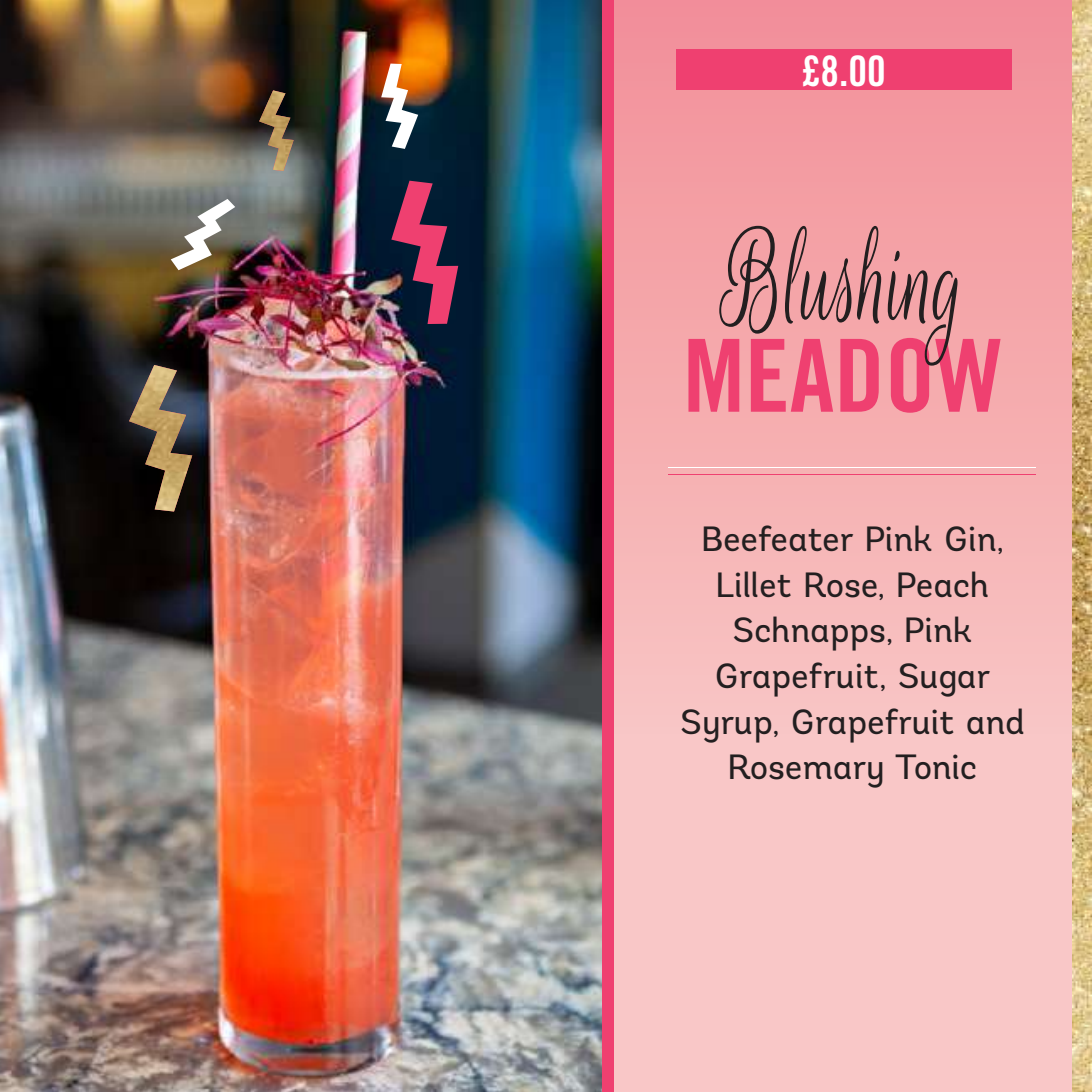
<style>
.page{position:relative;width:1092px;height:1092px;background:#fff}
.page>*{position:absolute;margin:0;border:0;box-sizing:border-box;transform-origin:0 0}
.t1{font:143.85px "Rouge Script";color:#231f20;scale:.63 1}
.t2{font:100.8px "Trade Gothic Bold Cond Twenty";color:#ef4070}
.t3{font:42px "Trade Gothic Bold Cond Twenty";color:#fff}
.t4{font:35px/45.5px "Andes";letter-spacing:-.005em;color:#231f20;text-align:center}
</style>
<div class="page">
<div style="left:613px;top:751px;width:458px;height:340px;background:#f9c7c7"></div>
<div style="left:0;top:0;width:1091px;height:751px;background:linear-gradient(to bottom,#f28e98,#f8c6c4)"></div>
<hr style="left:668px;top:466px;width:367px;height:1px;background:#fff">
<hr style="left:668px;top:473px;width:367px;height:1px;background:#ef4070">
<img style="left:1071px;top:0;width:20px;height:1091px">
<div style="left:676px;top:49px;width:335px;height:41px;background:#ef4070"></div>
<div style="left:601px;top:0;width:12px;height:1091px;background:#ef4070"></div>
<img style="left:0;top:0;width:601px;height:1091px">
<svg style="left:391px;top:181px;width:67px;height:143px;background:#672c4c"></svg>
<img style="left:129px;top:365px;width:63px;height:146px">
<svg style="left:381px;top:64px;width:37px;height:85px"></svg>
<svg style="left:171px;top:199px;width:64px;height:71px"></svg>
<img style="left:259px;top:90px;width:34px;height:81px">
<p class="t3" style="left:801px;top:45px;width:85px">£8.00</p>
<h1 class="t1" style="left:721px;top:199px;width:387px">Blushing</h1>
<h2 class="t2" style="left:683px;top:314px;width:321px">MEADOW</h2>
<p class="t4" style="left:679px;top:516px;width:347px">Beefeater Pink Gin,<br>Lillet Rose, Peach<br>Schnapps, Pink<br>Grapefruit, Sugar<br>Syrup, Grapefruit and<br>Rosemary Tonic</p>
</div>
